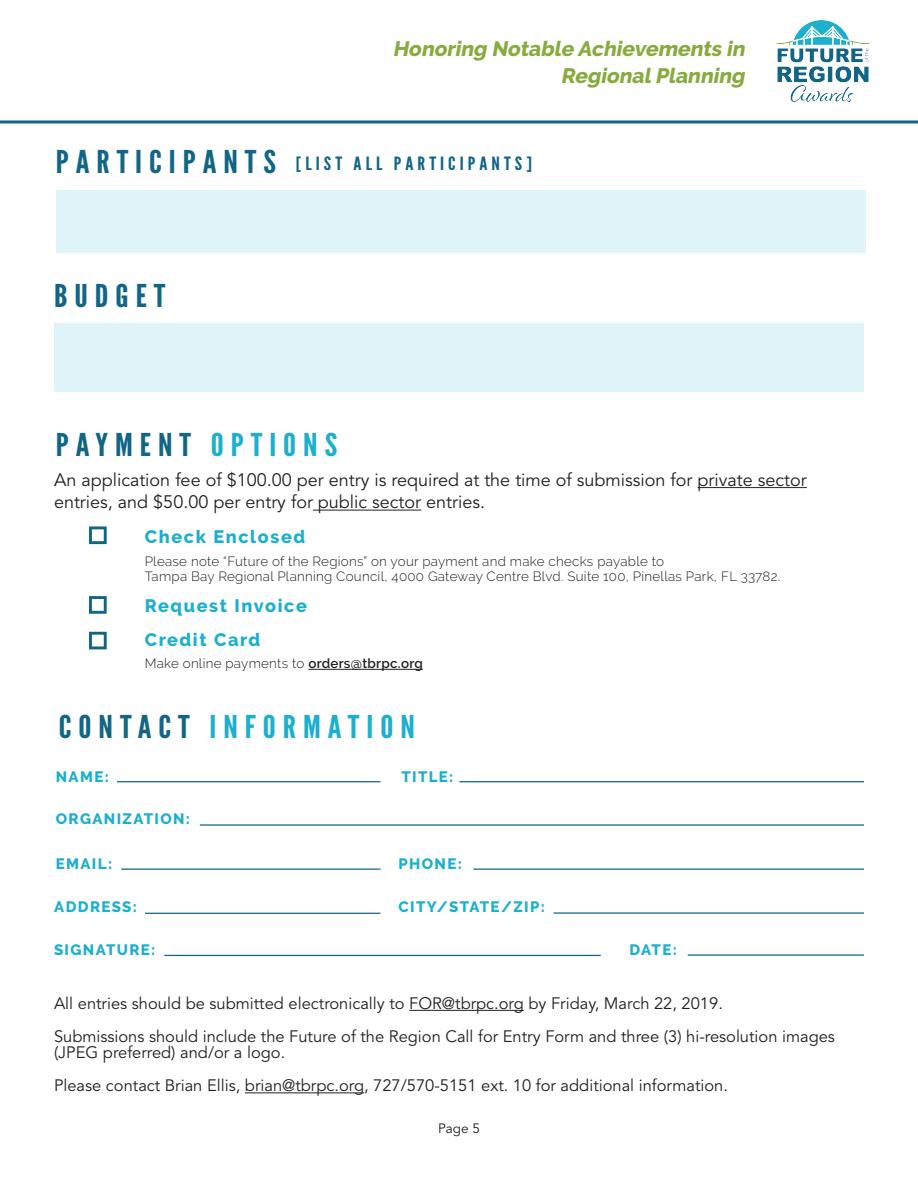
<style>
.page{position:relative;width:918px;height:1188px;background:#fff}
.page>*{position:absolute;margin:0;border:0;box-sizing:border-box;transform-origin:0 0}
.Subhead{font:31.35px "League Gothic";letter-spacing:.19em;color:#126585;scale:1.17 1}
.Subhead-2{font:31.35px "League Gothic";letter-spacing:.19em;color:#1dafce;scale:1.17 1}
.t1{font:italic 800 20.85px/27px "Raleway";color:#87ab3e;text-align:right}
.Subhead-3{font:18.3px "League Gothic";letter-spacing:.19em;color:#126585;scale:1.17 1}
.t2{font:18px/22.5px "Avenir LT Std";color:#231f20}
.t3{font:800 18px "Raleway";letter-spacing:.09em;color:#1dafce}
.t4{font:16.5px/16.5px "Avenir LT Std";color:#231f20}
.t5{font:800 15px "Raleway";letter-spacing:.09em;color:#1dafce}
.t6{font:13.5px "Avenir LT Std";color:#231f20}
.t7{font:300 13.35px/15px "Raleway";letter-spacing:.02em;color:#231f20}
.s1{font-size:31.35px}
.s2{color:#1dafce}
.s3{font-weight:600}
.s4{color:#126585}
</style>
<div class="page">
<hr style="left:409px;top:1010px;width:115px;height:1px;background:#231f20">
<hr style="left:245px;top:1092px;width:119px;height:1px;background:#231f20">
<hr style="left:117px;top:781px;width:263px;height:1px;background:#126585">
<hr style="left:459px;top:781px;width:405px;height:1px;background:#126585">
<hr style="left:473px;top:869px;width:391px;height:1px;background:#126585">
<hr style="left:121px;top:869px;width:259px;height:1px;background:#126585">
<hr style="left:145px;top:913px;width:235px;height:1px;background:#126585">
<hr style="left:554px;top:912px;width:310px;height:2px;background:#126585">
<hr style="left:0;top:120px;width:918px;height:3px;background:#126585">
<hr style="left:308px;top:669px;width:115px;height:1px;background:#231f20">
<div style="left:89px;top:596px;width:18px;height:18px;border:3px solid #126585"></div>
<div style="left:89px;top:632px;width:18px;height:17px;border:3px solid #126585"></div>
<div style="left:89px;top:526px;width:18px;height:18px;border:3px solid #126585"></div>
<img style="left:778px;top:21px;width:91px;height:80px">
<div style="left:56px;top:190px;width:810px;height:62px;background:#dff4f8"></div>
<div style="left:54px;top:324px;width:810px;height:68px;background:#dff4f8"></div>
<hr style="left:200px;top:824px;width:664px;height:2px;background:#126585">
<hr style="left:698px;top:487px;width:109px;height:1px;background:#231f20">
<hr style="left:313px;top:510px;width:108px;height:1px;background:#231f20">
<hr style="left:688px;top:954px;width:176px;height:2px;background:#126585">
<hr style="left:164px;top:955px;width:437px;height:1px;background:#126585">
<p class="t1" style="left:393px;top:35px;width:357px">Honoring Notable Achievements in<br>RegionalPlanning</p>
<p class="Subhead-3" style="left:56px;top:153px;width:409px"><span class="s1">PARTICIPANTS</span> [LIST ALL PARTICIPANTS]</p>
<p class="Subhead" style="left:54px;top:277px;width:97px">BUDGET</p>
<p class="Subhead" style="left:56px;top:426px;width:242px">PAYMENT <span class="s2">OPTIONS</span></p>
<p class="t2" style="left:54px;top:469px;width:754px">An application fee of $100.00 per entry is required at the time of submission for private sector entries, and $50.00 per entry for public sector entries.</p>
<p class="t3" style="left:145px;top:527px;width:162px">Check Enclosed</p>
<p class="t7" style="left:145px;top:554px;width:637px">Please note “Future of the Regions” on your payment and make checks payable to<br>Tampa Bay Regional Planning Council, 4000 Gateway Centre Blvd. Suite 100, Pinellas Park, FL 33782.</p>
<p class="t3" style="left:145px;top:596px;width:164px">Request Invoice</p>
<p class="t3" style="left:145px;top:629px;width:117px">Credit Card</p>
<p class="t7" style="left:145px;top:656px;width:280px">Make online payments to <span class="s3">orders@tbrpc.org</span></p>
<p class="Subhead-2" style="left:59px;top:708px;width:306px"><span class="s4">CONTACT</span> INFORMATION</p>
<p class="t5" style="left:56px;top:768px;width:55px">NAME:</p>
<p class="t5" style="left:401px;top:768px;width:53px">TITLE:</p>
<p class="t5" style="left:56px;top:811px;width:136px">ORGANIZATION:</p>
<p class="t5" style="left:56px;top:855px;width:58px">EMAIL:</p>
<p class="t5" style="left:398px;top:855px;width:65px">PHONE:</p>
<p class="t5" style="left:54px;top:898px;width:84px">ADDRESS:</p>
<p class="t5" style="left:398px;top:898px;width:148px">CITY/STATE/ZIP:</p>
<p class="t5" style="left:54px;top:941px;width:103px">SIGNATURE:</p>
<p class="t5" style="left:629px;top:941px;width:49px">DATE:</p>
<p class="t4" style="left:54px;top:995px;width:670px">All entries should be submitted electronically to FOR@tbrpc.org by Friday, March 22, 2019.</p>
<p class="t4" style="left:54px;top:1028px;width:783px">Submissions should include the Future of the Region Call for Entry Form and three (3) hi-resolution images (JPEG preferred) and/or a logo.</p>
<p class="t4" style="left:54px;top:1078px;width:676px">Please contact Brian Ellis, brian@tbrpc.org, 727/570-5151 ext. 10 for additional information.</p>
<p class="t6" style="left:438px;top:1120px;width:43px">Page 5</p>
</div>
